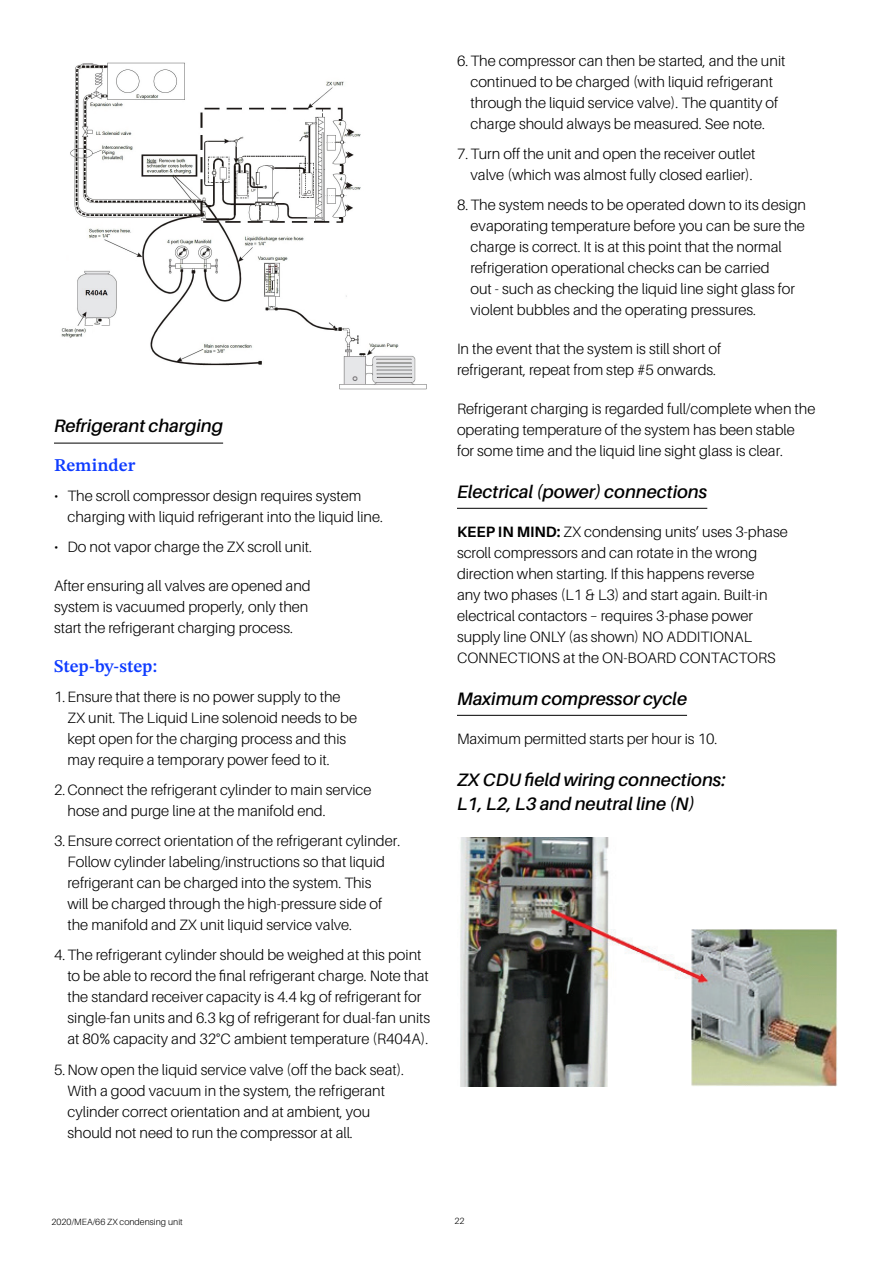
<style>
.page{position:relative;width:893px;height:1263px;background:#fff}
.page>*{position:absolute;margin:0;border:0;box-sizing:border-box;transform-origin:0 0}
.Subhead_2{font:italic 600 18px "Aileron";color:#000}
.Table_Title{font:italic 600 18px/24px "Aileron";color:#000}
.Subhead_3{font:600 18px "STIX Two Text";color:#0f3cff}
.Body{font:300 15px/21px "Aileron";color:#000}
.t1{font:300 9px "Aileron";color:#000}
.s1{font-weight:700}
</style>
<div class="page">
<hr style="left:54px;top:443px;width:169px;height:1px;background:#000">
<hr style="left:457px;top:508px;width:250px;height:1px;background:#000">
<hr style="left:457px;top:715px;width:230px;height:1px;background:#000">
<img style="left:61px;top:62px;width:366px;height:328px">
<img style="left:460px;top:837px;width:377px;height:250px">
<p class="Subhead_2" style="left:54px;top:416px;width:171px">Refrigerant charging</p>
<p class="Subhead_3" style="left:54px;top:453px;width:83px">Reminder</p>
<p class="Body" style="left:68px;top:486px;width:317px;text-indent:-14px">• The scroll compressor design requires system charging with liquid refrigerant into the liquid line.</p>
<p class="Body" style="left:54px;top:537px;width:260px">• Do not vapor charge the ZX scroll unit.</p>
<p class="Body" style="left:54px;top:576px;width:258px">After ensuring all valves are opened and system is vacuumed properly, only then start the refrigerant charging process.</p>
<p class="Subhead_3" style="left:54px;top:654px;width:105px">Step-by-step:</p>
<p class="Body" style="left:68px;top:687px;width:291px;text-indent:-14px">1. Ensure that there is no power supply to the ZX unit. The Liquid Line solenoid needs to be kept open for the charging process and this may require a temporary power feed to it.</p>
<p class="Body" style="left:68px;top:780px;width:306px;text-indent:-14px">2.Connect the refrigerant cylinder to main service hose and purge line at the manifold end.</p>
<p class="Body" style="left:68px;top:831px;width:334px;text-indent:-14px">3. Ensure correct orientation of the refrigerant cylinder.<br>Follow cylinder labeling/instructions so that liquid refrigerant can be charged into the system. This<br>will be charged through the high-pressure side of the manifold and ZX unit liquid service valve.</p>
<p class="Body" style="left:68px;top:945px;width:364px;text-indent:-14px">4.The refrigerant cylinder should be weighed at this point to be able to record the final refrigerant charge. Note that the standard receiver capacity is 4.4 kg of refrigerant for single-fan units and 6.3 kg of refrigerant for dual-fan units at 80% capacity and 32°C ambient temperature (R404A).</p>
<p class="Body" style="left:68px;top:1059px;width:338px;text-indent:-14px">5.Now open the liquid service valve (off the back seat).<br>With a good vacuum in the system, the refrigerant cylinder correct orientation and at ambient, you should not need to run the compressor at all.</p>
<p class="Body" style="left:457px;top:50px;width:330px;text-align:center">6.The compressor can then be started, and the unit continued to be charged (with liquid refrigerant through the liquid service valve). The quantity of charge should always be measured. See note.</p>
<p class="Body" style="left:457px;top:143px;width:300px;text-align:right">7.Turn off the unit and open the receiver outlet valve (which was almost fully closed earlier).</p>
<p class="Body" style="left:470px;top:194px;width:337px;text-indent:-14px">8.The system needs to be operated down to its design evaporating temperature before you can be sure the charge is correct. It is at this point that the normal refrigeration operational checks can be carried<br>out - such as checking the liquid line sight glass for violent bubbles and the operating pressures.</p>
<p class="Body" style="left:457px;top:338px;width:266px">In the event that the system is still short of refrigerant, repeat from step #5 onwards.</p>
<p class="Body" style="left:457px;top:398px;width:360px">Refrigerant charging is regarded full/complete when the operating temperature of the system has been stable for some time and the liquid line sight glass is clear.</p>
<p class="Subhead_2" style="left:457px;top:481px;width:252px">Electrical (power) connections</p>
<p class="Body" style="left:457px;top:521px;width:332px"><span class="s1">KEEP IN MIND:</span> ZX condensing units’ uses 3-phase scroll compressors and can rotate in the wrong direction when starting. If this happens reverse<br>any two phases (L1 &amp; L3) and start again. Built-in electrical contactors – requires 3-phase power supply line ONLY (as shown) NO ADDITIONAL CONNECTIONS at the ON-BOARD CONTACTORS</p>
<p class="Subhead_2" style="left:457px;top:688px;width:232px">Maximum compressor cycle</p>
<p class="Body" style="left:457px;top:728px;width:262px">Maximum permitted starts per hour is 10.</p>
<p class="Table_Title" style="left:457px;top:767px;width:270px">ZX CDU field wiring connections:<br>L1, L2, L3 and neutral line (N)</p>
<p class="t1" style="left:52px;top:1217px;width:133px">2020/MEA/66 ZX condensing unit</p>
<p class="t1" style="left:454px;top:1216px;width:12px">22</p>
</div>
